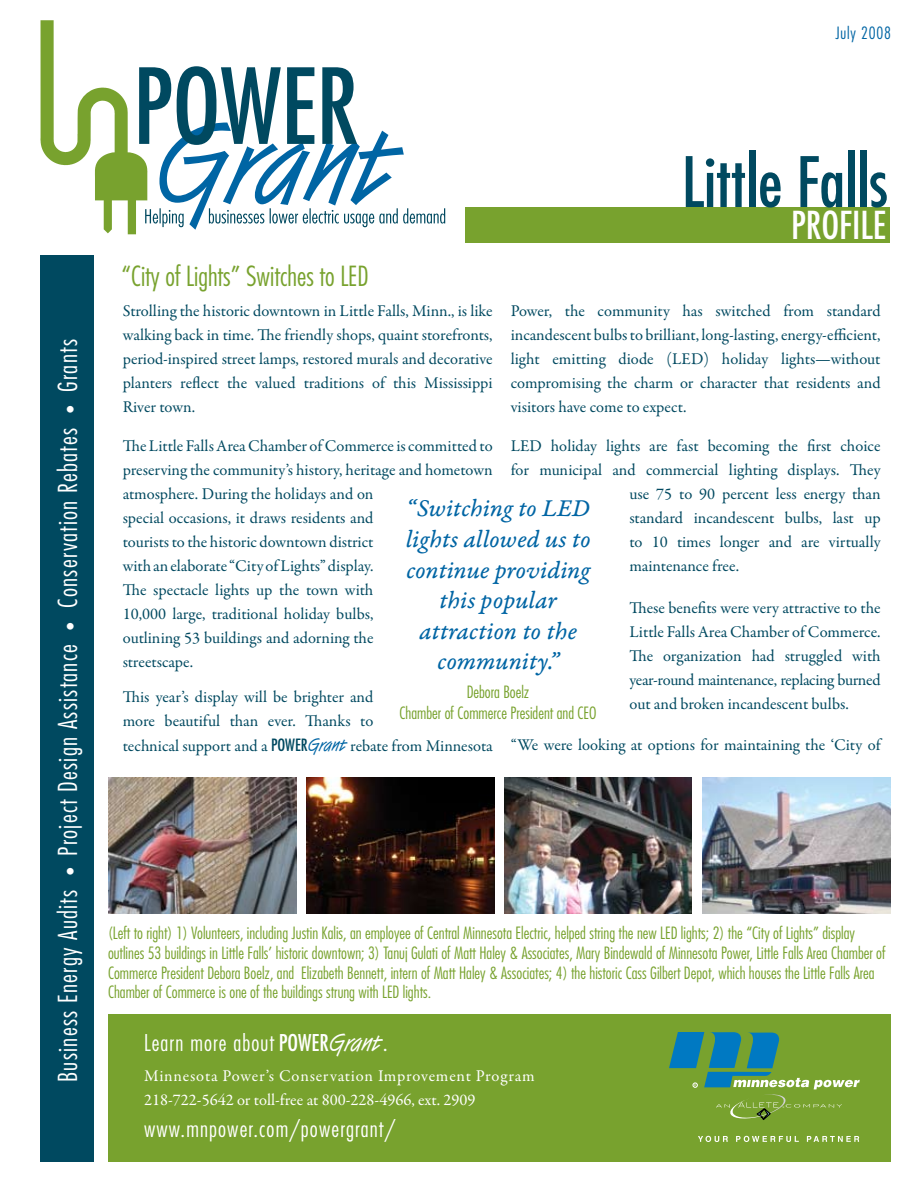
<style>
.page{position:relative;width:918px;height:1188px;background:#fff}
.page>*{position:absolute;margin:0;border:0;box-sizing:border-box;transform-origin:0 0}
.t1{font:condensed 67.5px "Futura";color:#004960}
.t2{font:condensed 37.5px "Futura";color:#fff}
.t3{font:300 condensed 27px "Futura";color:#78a22e}
.t4{font:25.5px/30.6px "Garamond Premr Pro It Capt";color:#0065a4;text-align:center}
.t5{font:300 condensed 25.5px "Futura";letter-spacing:.05em;color:#fff}
.t6{font:300 condensed 22.5px "Futura";letter-spacing:.05em;color:#fff}
.t7{font:16.5px/24px "Garamond Premr Pro";letter-spacing:-.005em;color:#004960;text-align:justify}
.t8{font:300 condensed 16.5px/19.8px "Futura";color:#78a22e}
.t9{font:16.5px/24px "Garamond Premr Pro";letter-spacing:.04em;color:#fff}
.t10{font:300 condensed 16.5px "Futura";letter-spacing:.05em;color:#0065a4}
.s1{font-size:18px}
.s2{font-family:"Futura";font-stretch:condensed}
.s3{font-family:"Hand Stroke";font-size:21px;color:#0065a4}
.s4{font-weight:400}
.s5{font-family:"Hand Stroke";font-weight:400;font-stretch:normal;font-size:28.5px}
.s6{font-size:24px}
</style>
<div class="page">
<div style="left:108px;top:1014px;width:783px;height:148px;background:#78a22e"></div>
<div style="left:40px;top:256px;width:54px;height:906px;background:#004960"></div>
<svg style="left:40px;top:20px;width:405px;height:214px"></svg>
<svg style="left:669px;top:1032px;width:191px;height:88px"></svg>
<svg style="left:698px;top:1136px;width:30px;height:6px"></svg>
<svg style="left:736px;top:1136px;width:63px;height:6px"></svg>
<svg style="left:807px;top:1136px;width:52px;height:6px"></svg>
<img style="left:108px;top:778px;width:189px;height:136px">
<img style="left:306px;top:778px;width:189px;height:136px">
<img style="left:504px;top:778px;width:187px;height:136px">
<img style="left:702px;top:778px;width:189px;height:136px">
<div style="left:465px;top:207px;width:425px;height:36px;background:#78a22e"></div>
<p class="t10" style="left:835px;top:22px;width:57px">July 2008</p>
<h3 class="t5" style="left:52px;top:1082px;width:744px;rotate:-90deg">Business Energy Audits <span class="s1">•</span> Project Design Assistance <span class="s1">•</span> Conservation Rebates <span class="s1">•</span> Grants</h3>
<h3 class="t3" style="left:122px;top:259px;width:249px">“City of Lights” Switches to LED</h3>
<h1 class="t1" style="left:682px;top:140px;width:208px">Little Falls</h1>
<h2 class="t2" style="left:791px;top:202px;width:96px">PROFILE</h2>
<p class="t7" style="left:123px;top:300px;width:371px">Strolling the historic downtown in Little Falls, Minn., is like walking back in time. The friendly shops, quaint storefronts, period-inspired street lamps, restored murals and decorative planters reflect the valued traditions of this Mississippi River town.</p>
<p class="t7" style="left:123px;top:434px;width:371px;text-align:left">The Little Falls Area Chamber of Commerce is committed to preserving the community’s history, heritage and hometown atmosphere. During the holidays and on<br>special occasions, it draws residents and<br>tourists to the historic downtown district<br>with an elaborate “City of Lights” display.<br>The spectacle lights up the town with<br>10,000 large, traditional holiday bulbs,<br>outlining 53 buildings and adorning the<br>streetscape.</p>
<p class="t7" style="left:123px;top:685px;width:371px;line-height:24.6px;text-align:left">This year’s display will be brighter and<br>more beautiful than ever. Thanks to<br>technical support and a <span class="s2">POWER</span><span class="s3">Grant</span> rebate from Minnesota</p>
<p class="t7" style="left:511px;top:300px;width:371px">Power, the community has switched from standard incandescent bulbs to brilliant, long-lasting, energy-efficient, light emitting diode (LED) holiday lights—without compromising the charm or character that residents and visitors have come to expect.</p>
<p class="t7" style="left:511px;top:434px;width:371px">LED holiday lights are fast becoming the first choice</p>
<p class="t7" style="left:511px;top:458px;width:371px">for municipal and commercial lighting displays. They</p>
<p class="t7" style="left:629px;top:482px;width:253px">use 75 to 90 percent less energy than</p>
<p class="t7" style="left:629px;top:506px;width:253px">standard incandescent bulbs, last up</p>
<p class="t7" style="left:629px;top:530px;width:253px">to 10 times longer and are virtually</p>
<p class="t7" style="left:629px;top:554px;width:111px">maintenance free.</p>
<p class="t7" style="left:629px;top:597px;width:253px">These benefits were very attractive to the Little Falls Area Chamber of Commerce.<br>The organization had struggled with year-round maintenance, replacing burned out and broken incandescent bulbs.</p>
<p class="t7" style="left:511px;top:733px;width:371px">“We were looking at options for maintaining the ‘City of</p>
<h3 class="t4" style="left:405px;top:495px;width:187px">“Switching to LED lights allowed us to continue providing this popular attraction to the community.”</h3>
<p class="t8" style="left:400px;top:681px;width:198px;line-height:21px;text-align:center">Debora Boelz<br>Chamber of Commerce President and CEO</p>
<p class="t8" style="left:108px;top:923px;width:779px">(Left to right) 1) Volunteers, including Justin Kalis, an employee of Central Minnesota Electric, helped string the new LED lights; 2) the “City of Lights” display outlines 53 buildings in Little Falls’ historic downtown; 3) Tanuj Gulati of Matt Haley &amp; Associates, Mary Bindewald of Minnesota Power, Little Falls Area Chamber of Commerce President Debora Boelz, and Elizabeth Bennett, intern of Matt Haley &amp; Associates; 4) the historic Cass Gilbert Depot, which houses the Little Falls Area Chamber of Commerce is one of the buildings strung with LED lights.</p>
<h3 class="t6" style="left:144px;top:1029px;width:245px">Learn more about <span class="s4">POWER</span><span class="s5">Grant</span><span class="s6">.</span></h3>
<p class="t9" style="left:144px;top:1064px;width:392px">Minnesota Power’s Conservation Improvement Program<br>218-722-5642 or toll-free at 800-228-4966, ext. 2909</p>
<h3 class="t6" style="left:144px;top:1114px;width:253px">www.mnpower.com/powergrant/</h3>
</div>
